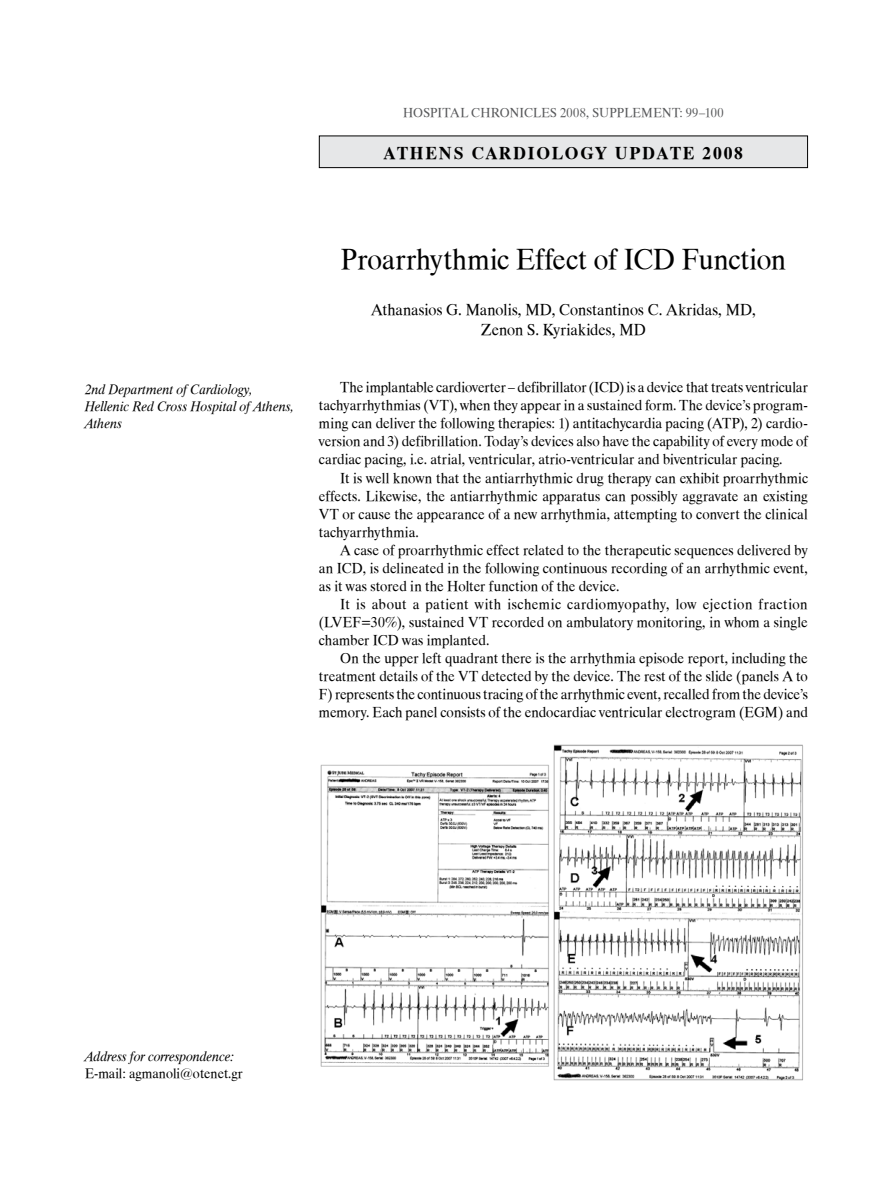
<style>
.page{position:relative;width:893px;height:1191px;background:#fff}
.page>*{position:absolute;margin:0;border:0;box-sizing:border-box;transform-origin:0 0}
.t1{font:30px "UB Times";color:#000;scale:.95 1}
.t2{font:18px "UB Times Bold";letter-spacing:.1em;color:#000}
.t3{font:16.5px/19.8px "UB Times";letter-spacing:.005em;color:#000;text-align:center;scale:.95 1}
.t4{font:15px/18px "UB Times";color:#000;text-align:justify;scale:.95 1}
.t5{font:14.25px/17.1px "UB Times Italic";letter-spacing:.005em;color:#000;scale:.95 1}
.t6{font:14.25px "UB Times";color:#000;scale:.95 1}
.t7{font:13.5px "UB Times";letter-spacing:.025em;color:#58595b;scale:.95 1}
</style>
<div class="page">
<div style="left:319px;top:136px;width:488px;height:32px;background:#e6e7e8"></div>
<div style="left:319px;top:135px;width:489px;height:33px;border:1px solid #000"></div>
<img style="left:320px;top:744px;width:483px;height:336px">
<p class="t7" style="left:403px;top:105px;width:339px">HOSPITAL CHRONICLES 2008, SUPPLEMENT: 99–100</p>
<p class="t2" style="left:384px;top:143px;width:361px">ATHENS CARDIOLOGY UPDATE 2008</p>
<p class="t5" style="left:85px;top:381px;width:222px">2nd Department of Cardiology,<br>Hellenic Red Cross Hospital of Athens,<br>Athens</p>
<h1 class="t1" style="left:341px;top:244px;width:470px">Proarrhythmic Effect of ICD Function</h1>
<p class="t3" style="left:371px;top:300px;width:406px">Athanasios G. Manolis, MD, Constantinos C. Akridas, MD,<br>Zenon S. Kyriakides, MD</p>
<p class="t4" style="left:319px;top:379px;width:516px;text-indent:21px">The implantable cardioverter – defibrillator (ICD) is a device that treats ventricular tachyarrhythmias (VT), when they appear in a sustained form. The device’s program&shy;ming can deliver the following therapies: 1) antitachycardia pacing (ATP), 2) cardio&shy;version and 3) defibrillation. Today’s devices also have the capability of every mode of cardiac pacing, i.e. atrial, ventricular, atrio-ventricular and biventricular pacing.</p>
<p class="t4" style="left:319px;top:469px;width:516px;text-indent:21px">It is well known that the antiarrhythmic drug therapy can exhibit proarrhythmic effects. Likewise, the antiarrhythmic apparatus can possibly aggravate an existing VT or cause the appearance of a new arrhythmia, attempting to convert the clinical tachyarrhythmia.</p>
<p class="t4" style="left:319px;top:541px;width:516px;text-indent:21px">A case of proarrhythmic effect related to the therapeutic sequences delivered by an ICD, is delineated in the following continuous recording of an arrhythmic event, as it was stored in the Holter function of the device.</p>
<p class="t4" style="left:319px;top:595px;width:516px;text-indent:21px">It is about a patient with ischemic cardiomyopathy, low ejection fraction (LVEF=30%), sustained VT recorded on ambulatory monitoring, in whom a single chamber ICD was implanted.</p>
<p class="t4" style="left:319px;top:649px;width:516px;text-indent:21px">On the upper left quadrant there is the arrhythmia episode report, including the treatment details of the VT detected by the device. The rest of the slide (panels A to F) represents the continuous tracing of the arrhythmic event, recalled from the device’s memory. Each panel consists of the endocardiac ventricular electrogram (EGM) and</p>
<p class="t5" style="left:85px;top:1047px;width:159px">Address for correspondence:</p>
<p class="t6" style="left:85px;top:1065px;width:168px">E-mail: agmanoli@otenet.gr</p>
</div>
